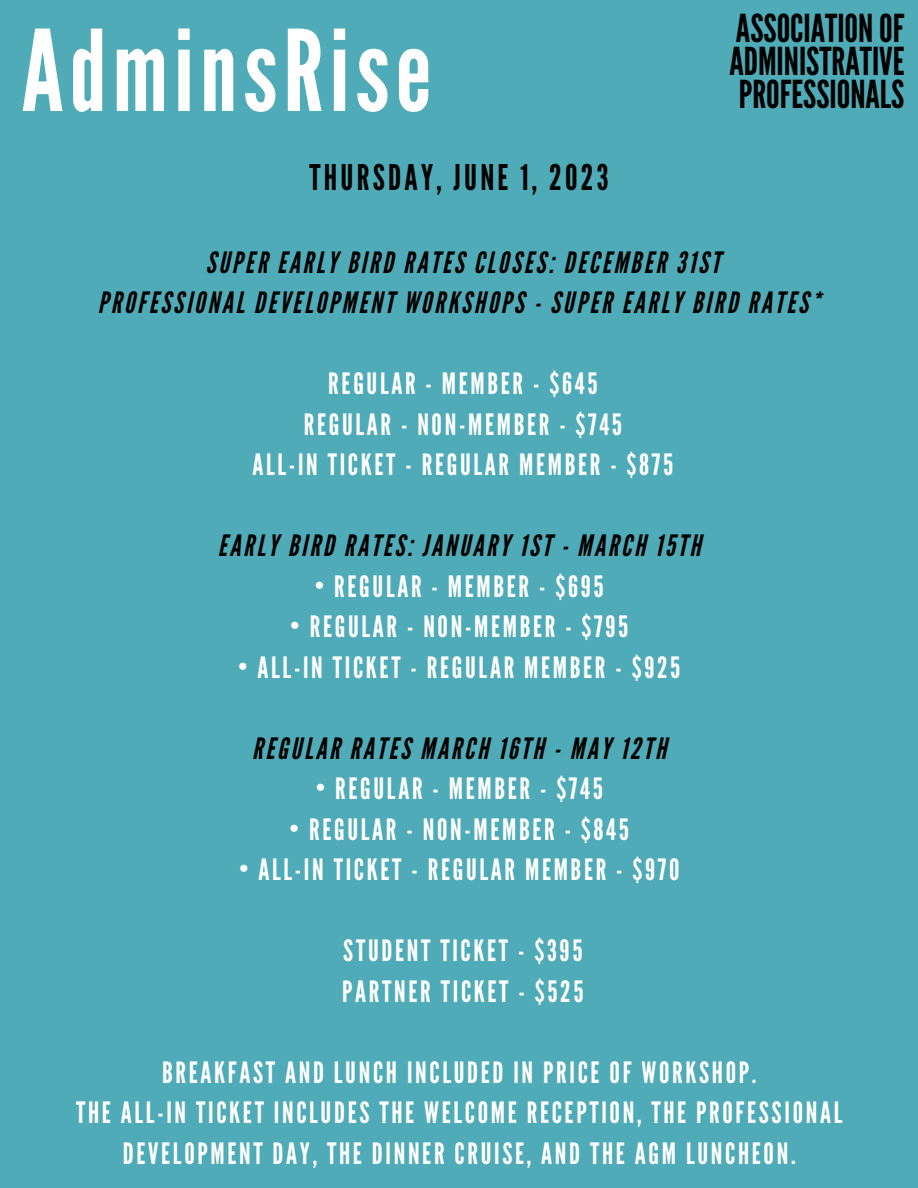
<style>
.page{position:relative;width:918px;height:1188px;background:#4eabb7}
.page>*{position:absolute;margin:0;border:0;box-sizing:border-box;transform-origin:0 0}
.t1{font:112.2px "League Gothic";letter-spacing:.05em;color:#fff}
.t2{font:38.4px/32.7px "League Gothic";color:#000;text-align:justify}
.t3{font:35.4px "League Gothic";letter-spacing:.09em;color:#000}
.t4{font:29.4px/40.5px "League Gothic";letter-spacing:.09em;color:#fff;text-align:center}
.t5{font:italic 29.4px/40.5px "League Gothic";letter-spacing:.09em;color:#000;text-align:center}
</style>
<div class="page">
<h1 class="t1" style="left:22px;top:4px;width:411px">AdminsRise</h1>
<p class="t3" style="left:309px;top:156px;width:301px">THURSDAY, JUNE 1, 2023</p>
<h2 class="t2" style="left:729px;top:12px;width:177px">ASSOCIATION OF ADMINISTRATIVE PROFESSIONALS</h2>
<p class="t5" style="left:98px;top:242px;width:724px">SUPER EARLY BIRD RATES CLOSES: DECEMBER 31ST<br>PROFESSIONAL DEVELOPMENT WORKSHOPS - SUPER EARLY BIRD RATES*</p>
<p class="t4" style="left:253px;top:364px;width:422px">REGULAR - MEMBER - $645<br>REGULAR - NON-MEMBER - $745<br>ALL-IN TICKET - REGULAR MEMBER - $875</p>
<p class="t5" style="left:218px;top:526px;width:484px">EARLY BIRD RATES: JANUARY 1ST - MARCH 15TH</p>
<p class="t4" style="left:315px;top:566px;width:290px">• REGULAR - MEMBER - $695</p>
<p class="t4" style="left:290px;top:607px;width:340px">• REGULAR - NON-MEMBER - $795</p>
<p class="t4" style="left:238px;top:647px;width:444px">• ALL-IN TICKET - REGULAR MEMBER - $925</p>
<p class="t5" style="left:252px;top:728px;width:415px">REGULAR RATES MARCH 16TH - MAY 12TH</p>
<p class="t4" style="left:316px;top:769px;width:289px">• REGULAR - MEMBER - $745</p>
<p class="t4" style="left:290px;top:809px;width:341px">• REGULAR - NON-MEMBER - $845</p>
<p class="t4" style="left:239px;top:850px;width:442px">• ALL-IN TICKET - REGULAR MEMBER - $970</p>
<p class="t4" style="left:342px;top:931px;width:243px;text-align:left">STUDENT TICKET - $395<br>PARTNER TICKET - $525</p>
<p class="t4" style="left:76px;top:1052px;width:768px">BREAKFAST AND LUNCH INCLUDED IN PRICE OF WORKSHOP.<br>THE ALL-IN TICKET INCLUDES THE WELCOME RECEPTION, THE PROFESSIONAL<br>DEVELOPMENT DAY, THE DINNER CRUISE, AND THE AGM LUNCHEON.</p>
</div>
